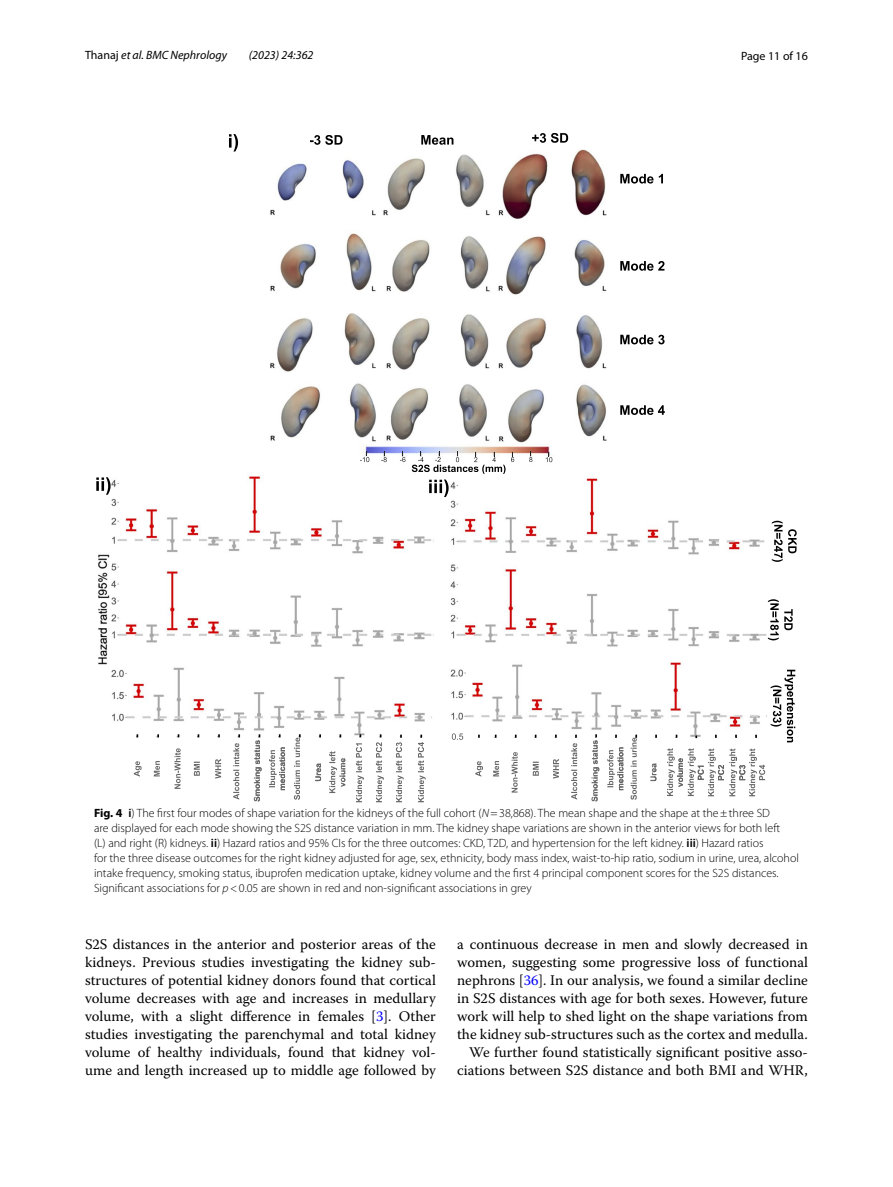
<style>
.page{position:relative;width:893px;height:1187px;background:#fff}
.page>*{position:absolute;margin:0;border:0;box-sizing:border-box;transform-origin:0 0}
.t1{font:14.7px/18px "Warnock Pro";color:#000;text-align:justify}
.t2{font:300 12px/15px "Myriad Pro";color:#000}
.t3{font:italic 12px "Myriad Pro";color:#000}
.t4{font:12px "Myriad Pro";color:#000}
.s1{font-style:normal}
.s2{font-weight:700}
.s3{font-weight:600}
.s4{font-style:italic}
.s5{color:#00f}
</style>
<div class="page">
<img style="left:98px;top:149px;width:670px;height:584px">
<svg style="left:768px;top:599px;width:25px;height:41px"></svg>
<svg style="left:771px;top:669px;width:24px;height:73px"></svg>
<svg style="left:310px;top:135px;width:33px;height:10px"></svg>
<svg style="left:421px;top:135px;width:32px;height:10px"></svg>
<svg style="left:620px;top:174px;width:43px;height:9px"></svg>
<svg style="left:620px;top:261px;width:44px;height:10px"></svg>
<svg style="left:620px;top:335px;width:45px;height:9px"></svg>
<svg style="left:620px;top:405px;width:45px;height:10px"></svg>
<svg style="left:532px;top:133px;width:36px;height:10px"></svg>
<svg style="left:772px;top:520px;width:25px;height:42px"></svg>
<svg style="left:360px;top:451px;width:9px;height:11px"></svg>
<svg style="left:381px;top:451px;width:6px;height:11px"></svg>
<svg style="left:400px;top:451px;width:5px;height:11px"></svg>
<svg style="left:529px;top:451px;width:3px;height:11px"></svg>
<svg style="left:546px;top:451px;width:6px;height:11px"></svg>
<svg style="left:134px;top:733px;width:631px;height:69px"></svg>
<svg style="left:229px;top:134px;width:9px;height:17px"></svg>
<svg style="left:96px;top:477px;width:15px;height:17px"></svg>
<svg style="left:412px;top:451px;width:102px;height:46px"></svg>
<p class="t3" style="left:85px;top:48px;width:143px"><span class="s1">Thanaj</span> et al. BMC Nephrology</p>
<p class="t3" style="left:249px;top:48px;width:66px">(2023) 24:362</p>
<p class="t4" style="left:741px;top:48px;width:68px">Page 11 of 16</p>
<p class="t2" style="left:94px;top:806px;width:706px"><span class="s2">Fig. 4</span> <span class="s3">i</span>) The first four modes of shape variation for the kidneys of the full cohort (<span class="s4">N</span>=38,868). The mean shape and the shape at the±three SD<br>are displayed for each mode showing the S2S distance variation in mm. The kidney shape variations are shown in the anterior views for both left<br>(L) and right (R) kidneys. <span class="s3">ii</span>) Hazard ratios and 95% CIs for the three outcomes: CKD, T2D, and hypertension for the left kidney. <span class="s3">iii</span>) Hazard ratios<br>for the three disease outcomes for the right kidney adjusted for age, sex, ethnicity, body mass index, waist-to-hip ratio, sodium in urine, urea, alcohol intake frequency, smoking status, ibuprofen medication uptake, kidney volume and the first 4 principal component scores for the S2S distances.<br>Significant associations for <span class="s4">p</span>&lt;0.05 are shown in red and non-significant associations in grey</p>
<p class="t1" style="left:85px;top:935px;width:352px">S2S distances in the anterior and posterior areas of the kidneys. Previous studies investigating the kidney sub&shy;structures of potential kidney donors found that cortical volume decreases with age and increases in medullary volume, with a slight difference in females [<span class="s5">3</span>]. Other studies investigating the parenchymal and total kidney volume of healthy individuals, found that kidney vol&shy;ume and length increased up to middle age followed by</p>
<p class="t1" style="left:457px;top:935px;width:352px;text-align:right">a continuous decrease in men and slowly decreased in women, suggesting some progressive loss of functional nephrons [<span class="s5">36</span>]. In our analysis, we found a similar decline in S2S distances with age for both sexes. However, future work will help to shed light on the shape variations from the kidney sub-structures such as the cortex and medulla.<br>We further found statistically significant positive asso&shy;ciations between S2S distance and both BMI and WHR,</p>
</div>
